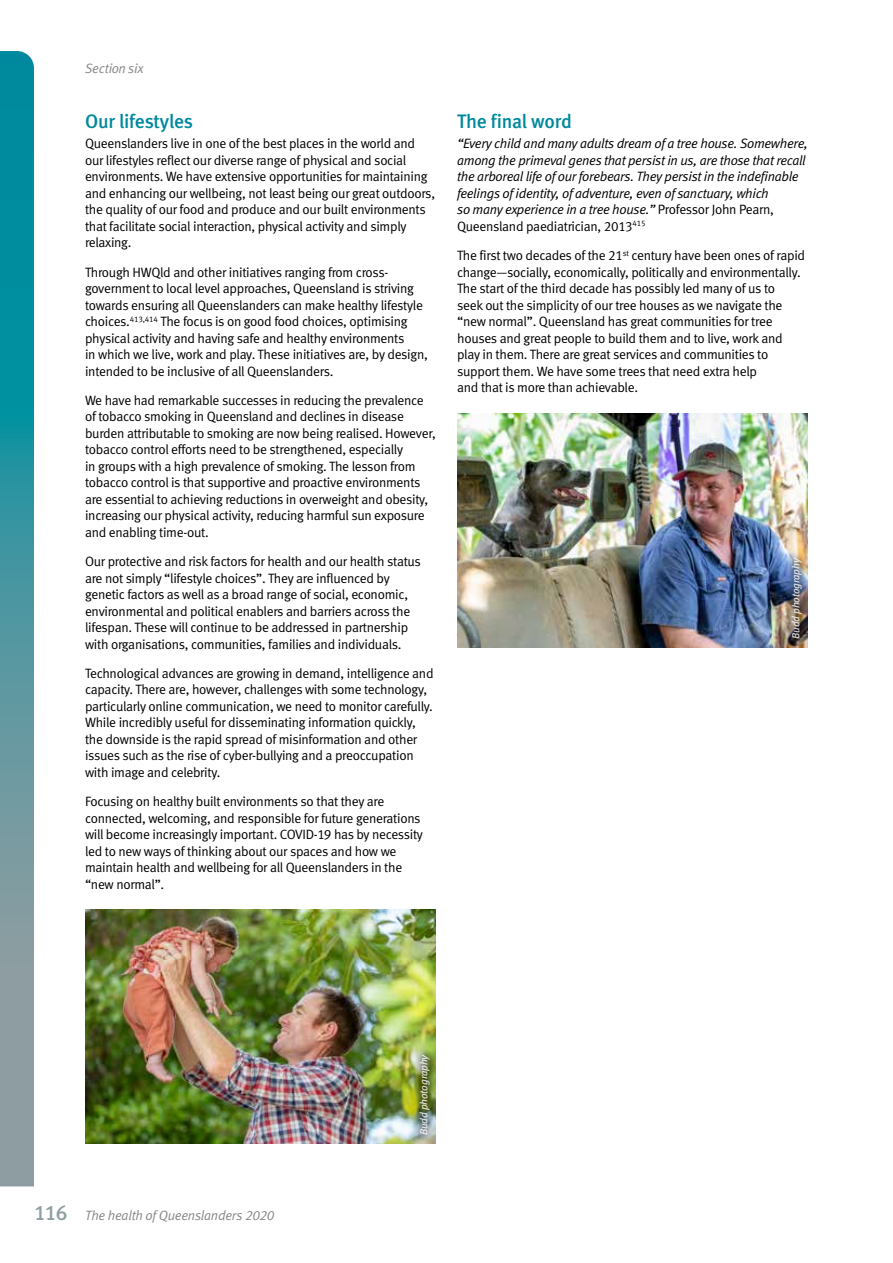
<style>
.page{position:relative;width:893px;height:1263px;background:#fff}
.page>*{position:absolute;margin:0;border:0;box-sizing:border-box;transform-origin:0 0}
.t1{font:19.5px "Meta Medium LF";letter-spacing:-.01em;color:#00899e}
.t2{font:13.5px/16.5px "Meta Normal LF";letter-spacing:-.02em;color:#000}
.t3{font:italic 13.5px/16.5px "Meta Normal LF";letter-spacing:-.02em;color:#000}
.t4{font:italic 13.5px "Meta Normal LF";letter-spacing:-.015em;color:#878787}
.t5{font:italic 10.5px "Meta Medium LF";letter-spacing:-.02em;color:#fff}
.s1{font-style:normal}
.s2{font-family:"Meta Medium LF";font-style:normal;font-size:21px;color:#8e9da1}
</style>
<div class="page">
<svg style="left:0;top:51px;width:34px;height:1135px;background:#4795a0"></svg>
<img style="left:85px;top:910px;width:351px;height:234px">
<div style="left:410px;top:1045px;width:29px;height:99px;background:#000;opacity:.6"></div>
<img style="left:457px;top:413px;width:351px;height:234px">
<div style="left:782px;top:549px;width:29px;height:99px;background:#000;opacity:.6"></div>
<p class="t4" style="left:85px;top:61px;width:60px">Section six</p>
<h1 class="t1" style="left:85px;top:110px;width:110px">Our lifestyles</h1>
<p class="t2" style="left:85px;top:135px;width:352px">Queenslanders live in one of the best places in the world and our lifestyles reflect our diverse range of physical and social environments. We have extensive opportunities for maintaining and enhancing our wellbeing, not least being our great outdoors, the quality of our food and produce and our built environments that facilitate social interaction, physical activity and simply relaxing.</p>
<p class="t2" style="left:85px;top:263px;width:344px">Through HWQld and other initiatives ranging from cross&shy;government to local level approaches, Queensland is striving towards ensuring all Queenslanders can make healthy lifestyle choices.<sup>413,414</sup> The focus is on good food choices, optimising physical activity and having safe and healthy environments<br>in which we live, work and play. These initiatives are, by design, intended to be inclusive of all Queenslanders.</p>
<p class="t2" style="left:85px;top:392px;width:352px">We have had remarkable successes in reducing the prevalence of tobacco smoking in Queensland and declines in disease burden attributable to smoking are now being realised. However, tobacco control efforts need to be strengthened, especially<br>in groups with a high prevalence of smoking. The lesson from tobacco control is that supportive and proactive environments are essential to achieving reductions in overweight and obesity, increasing our physical activity, reducing harmful sun exposure and enabling time-out.</p>
<p class="t2" style="left:85px;top:553px;width:337px">Our protective and risk factors for health and our health status are not simply “lifestyle choices”. They are influenced by genetic factors as well as a broad range of social, economic, environmental and political enablers and barriers across the lifespan. These will continue to be addressed in partnership with organisations, communities, families and individuals.</p>
<p class="t2" style="left:85px;top:665px;width:350px">Technological advances are growing in demand, intelligence and capacity. There are, however, challenges with some technology, particularly online communication, we need to monitor carefully.<br>While incredibly useful for disseminating information quickly, the downside is the rapid spread of misinformation and other issues such as the rise of cyber-bullying and a preoccupation with image and celebrity.</p>
<p class="t2" style="left:85px;top:793px;width:339px">Focusing on healthy built environments so that they are connected, welcoming, and responsible for future generations will become increasingly important. COVID-19 has by necessity led to new ways of thinking about our spaces and how we maintain health and wellbeing for all Queenslanders in the “new normal”.</p>
<h1 class="t1" style="left:457px;top:110px;width:116px">The final word</h1>
<p class="t3" style="left:457px;top:135px;width:352px">“Every child and many adults dream of a tree house. Somewhere, among the primeval genes that persist in us, are those that recall the arboreal life of our forebears. They persist in the indefinable feelings of identity, of adventure, even of sanctuary, which<br>so many experience in a tree house.” <span class="s1">Professor John Pearn, Queensland paediatrician, 2013</span><sup>415</sup></p>
<p class="t2" style="left:457px;top:247px;width:349px">The first two decades of the 21<sup>st</sup> century have been ones of rapid change—socially, economically, politically and environmentally.<br>The start of the third decade has possibly led many of us to<br>seek out the simplicity of our tree houses as we navigate the “new normal”. Queensland has great communities for tree houses and great people to build them and to live, work and play in them. There are great services and communities to support them. We have some trees that need extra help<br>and that is more than achievable.</p>
<p class="t5" style="left:789px;top:639px;width:82px;rotate:-90deg">Budd photography</p>
<p class="t4" style="left:34px;top:1208px;width:242px"><span class="s2">116</span> The health of Queenslanders 2020</p>
<p class="t5" style="left:417px;top:1135px;width:82px;rotate:-90deg">Budd photography</p>
</div>
